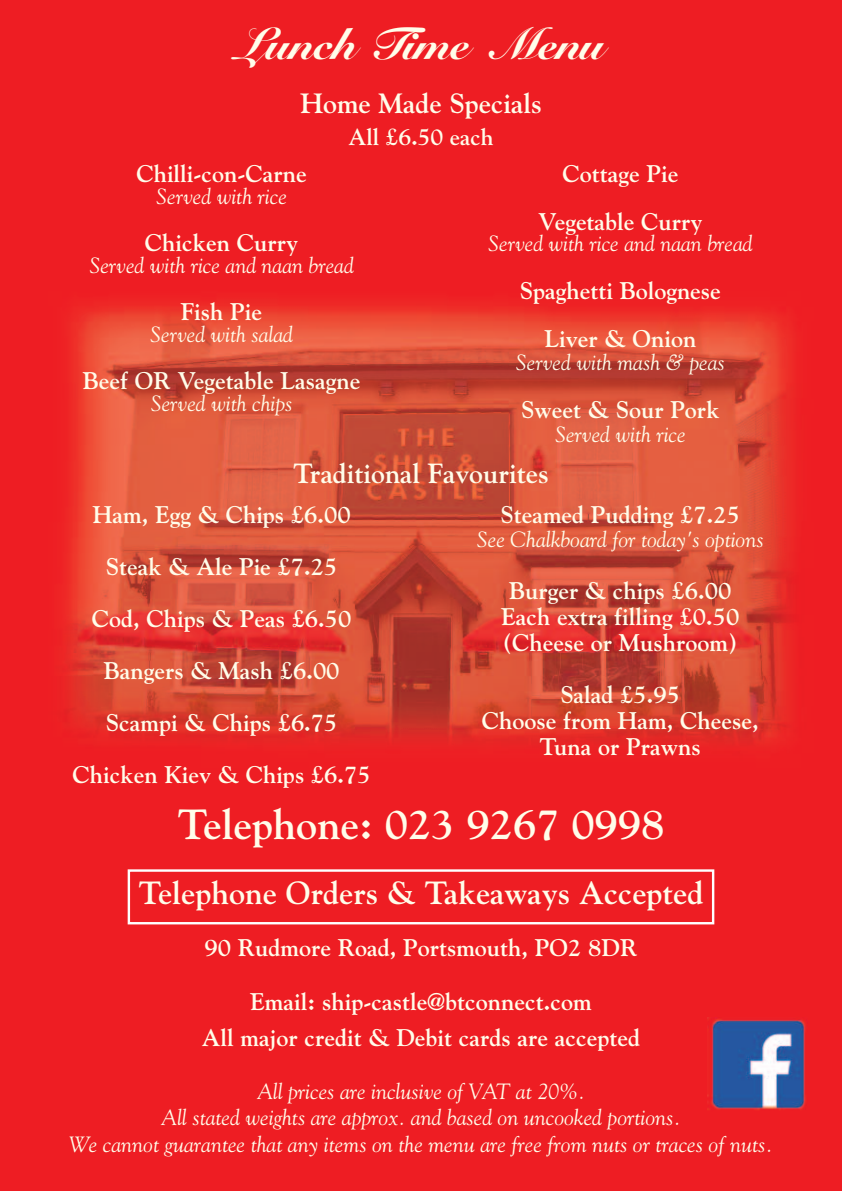
<style>
.page{position:relative;width:842px;height:1191px;background:#ee1d23}
.page>*{position:absolute;margin:0;border:0;box-sizing:border-box;transform-origin:0 0}
.t1{font:900 44px "Snell Roundhand";color:#fffdea}
.t2{font:700 42px "Goudy";color:#fffdea}
.t3{font:700 32px "Goudy";color:#fffdea}
.t4{font:700 27.8px "Goudy";color:#fffdea}
.t5{font:700 27.6px "Goudy";color:#fffdea}
.t6{font:700 24px/52px "Goudy";color:#fffdea;text-align:center}
.t7{font:700 23.2px "Goudy";color:#fffdea}
.t8{font:italic 22px/26.4px "Goudy";color:#fffdea;text-align:center}
</style>
<div class="page">
<img style="left:63px;top:301px;width:731px;height:444px">
<img style="left:707px;top:1017px;width:99px;height:93px">
<div style="left:128px;top:869px;width:586px;height:55px;border:2px solid #fff"></div>
<h1 class="t1" style="left:238px;top:17px;width:368px">Lunch Time Menu</h1>
<p class="t4" style="left:300px;top:87px;width:243px">Home Made Specials</p>
<p class="t7" style="left:348px;top:123px;width:147px">All £6.50 each</p>
<p class="t6" style="left:136px;top:148px;width:172px">Chilli-con-Carne</p>
<p class="t8" style="left:156px;top:183px;width:132px">Served with rice</p>
<p class="t6" style="left:145px;top:217px;width:155px">Chicken Curry</p>
<p class="t8" style="left:89px;top:252px;width:266px">Served with rice and naan bread</p>
<p class="t6" style="left:181px;top:286px;width:83px">Fish Pie</p>
<p class="t8" style="left:150px;top:321px;width:144px">Served with salad</p>
<p class="t6" style="left:83px;top:355px;width:279px">Beef OR Vegetable Lasagne</p>
<p class="t8" style="left:151px;top:390px;width:143px">Served with chips</p>
<p class="t6" style="left:538px;top:150px;width:166px;line-height:47.6px">Cottage Pie<br>Vegetable Curry</p>
<p class="t8" style="left:488px;top:230px;width:266px">Served with rice and naan bread</p>
<p class="t6" style="left:520px;top:267px;width:203px;line-height:47.6px">Spaghetti Bolognese<br>Liver &amp; Onion</p>
<p class="t8" style="left:516px;top:349px;width:210px">Served with mash &amp; peas</p>
<p class="t6" style="left:521px;top:384px;width:200px">Sweet &amp; Sour Pork</p>
<p class="t8" style="left:555px;top:421px;width:132px">Served with rice</p>
<p class="t5" style="left:293px;top:457px;width:257px">Traditional Favourites</p>
<p class="t6" style="left:73px;top:489px;width:300px">Ham, Egg &amp; Chips £6.00<br>Steak &amp; Ale Pie £7.25<br>Cod, Chips &amp; Peas £6.50<br>Bangers &amp; Mash £6.00<br>Scampi &amp; Chips £6.75<br>Chicken Kiev &amp; Chips £6.75</p>
<p class="t6" style="left:500px;top:489px;width:241px">Steamed Pudding £7.25</p>
<p class="t8" style="left:477px;top:526px;width:288px">See Chalkboard for today's options</p>
<p class="t6" style="left:501px;top:577px;width:240px;line-height:26px">Burger &amp; chips £6.00<br>Each extra filling £0.50 (Cheese or Mushroom)</p>
<p class="t6" style="left:482px;top:681px;width:279px;line-height:26px">Salad £5.95<br>Choose from Ham, Cheese,<br>Tuna or Prawns</p>
<h2 class="t2" style="left:177px;top:800px;width:489px">Telephone: 023 9267 0998</h2>
<h3 class="t3" style="left:138px;top:873px;width:566px">Telephone Orders &amp; Takeaways Accepted</h3>
<p class="t6" style="left:205px;top:921px;width:434px">90 Rudmore Road, Portsmouth, PO2 8DR</p>
<p class="t6" style="left:202px;top:983px;width:440px;line-height:36px">Email: ship-castle@btconnect.com<br>All major credit &amp; Debit cards are accepted</p>
<p class="t8" style="left:69px;top:1078px;width:705px">All prices are inclusive of VAT at 20%.<br>All stated weights are approx. and based on uncooked portions.<br>We cannot guarantee that any items on the menu are free from nuts or traces of nuts.</p>
</div>
